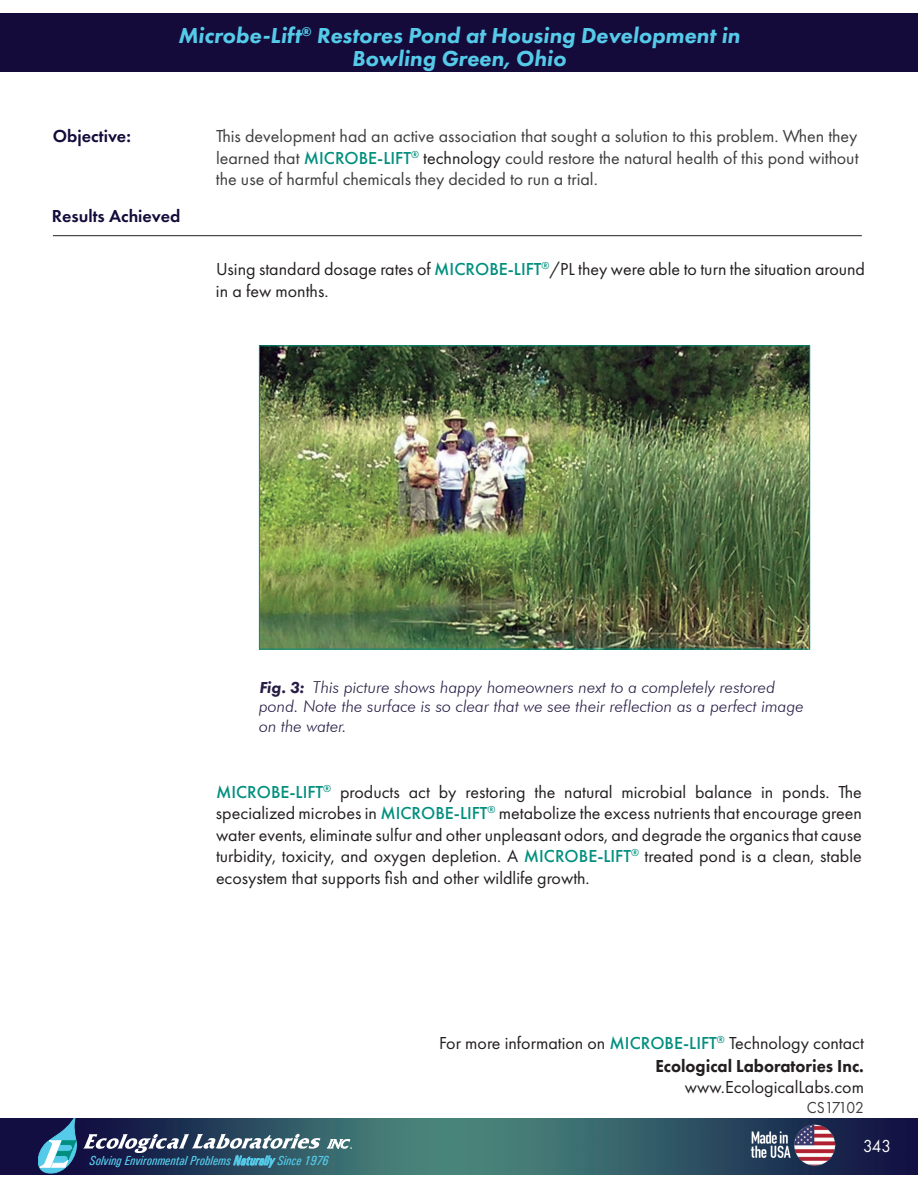
<style>
.page{position:relative;width:918px;height:1188px;background:#fff}
.page>*{position:absolute;margin:0;border:0;box-sizing:border-box;transform-origin:0 0}
.t1{font:italic 800 22.5px/22.5px "Futura PT";color:#55cae9;text-align:center}
.t2{font:18px/21.6px "Futura PT";color:#231f20;text-align:right}
.t3{font:18px/21.6px "Futura PT";color:#3e3e3f;text-align:justify}
.t4{font:600 18px "Futura PT";color:#140b3a}
.t5{font:18px "Futura PT";color:#fff;scale:.94 1}
.t6{font:italic 300 16.5px/19.5px "Futura BT";color:#271d45}
.t7{font:16.5px "Futura PT";letter-spacing:-.065em;color:#3e3e3f;scale:.94 1}
.t8{font:italic 500 condensed 13.2px "Univers";color:#55cae9}
.s1{font-weight:500;color:#008f7e}
.s2{color:#231f20}
.s3{font-family:"Futura PT";font-weight:800}
.s4{font-weight:800}
</style>
<div class="page">
<img style="left:0;top:1118px;width:918px;height:56px">
<svg style="left:327px;top:1139px;width:25px;height:10px"></svg>
<svg style="left:38px;top:1118px;width:283px;height:57px"></svg>
<img style="left:748px;top:1123px;width:90px;height:47px">
<div style="left:0;top:14px;width:918px;height:58px;background:#140b3a"></div>
<img style="left:261px;top:347px;width:547px;height:301px">
<div style="left:259px;top:345px;width:551px;height:305px;border:1px solid #008f7e"></div>
<hr style="left:53px;top:235px;width:809px;height:1px;background:#231f20">
<p class="t4" style="left:53px;top:125px;width:80px">Objective:</p>
<p class="t1" style="left:178px;top:24px;width:563px">Microbe-Lift<sup>®</sup> Restores Pond at Housing Development in<br>Bowling Green, Ohio</p>
<p class="t3" style="left:216px;top:125px;width:644px">This development had an active association that sought a solution to this problem. When they learned that <span class="s1">MICROBE-LIFT</span><sup>®</sup> <span class="s2">technology</span> could restore the natural health of this pond without the use of harmful chemicals they decided to run a trial.</p>
<p class="t4" style="left:52px;top:205px;width:130px">Results Achieved</p>
<p class="t2" style="left:216px;top:259px;width:651px;text-align:left">Using standard dosage rates of <span class="s1">MICROBE-LIFT</span><sup>®</sup>/PL they were able to turn the situation around in a few months.</p>
<p class="t6" style="left:259px;top:677px;width:547px"><span class="s3">Fig. 3:</span> This picture shows happy homeowners next to a completely restored pond. Note the surface is so clear that we see their reflection as a perfect image on the water.</p>
<p class="t2" style="left:216px;top:781px;width:647px;text-align:justify"><span class="s1">MICROBE-LIFT</span><sup>®</sup> products act by restoring the natural microbial balance in ponds. The specialized microbes in <span class="s1">MICROBE-LIFT</span><sup>®</sup> metabolize the excess nutrients that encourage green water events, eliminate sulfur and other unpleasant odors, and degrade the organics that cause turbidity, toxicity, and oxygen depletion. A <span class="s1">MICROBE-LIFT</span><sup>®</sup> treated pond is a clean, stable ecosystem that supports fish and other wildlife growth.</p>
<p class="t2" style="left:439px;top:1032px;width:426px;line-height:22.5px">For more information on <span class="s1">MICROBE-LIFT</span><sup>®</sup> Technology contact<br><span class="s4">Ecological Laboratories Inc.</span></p>
<p class="t2" style="left:685px;top:1076px;width:181px">www.EcologicalLabs.com</p>
<p class="t7" style="left:807px;top:1098px;width:62px">CS17102</p>
<p class="t5" style="left:863px;top:1135px;width:31px">343</p>
<p class="t8" style="left:90px;top:1153px;width:241px">Solving Environmental Problems Naturally Since 1976</p>
</div>
